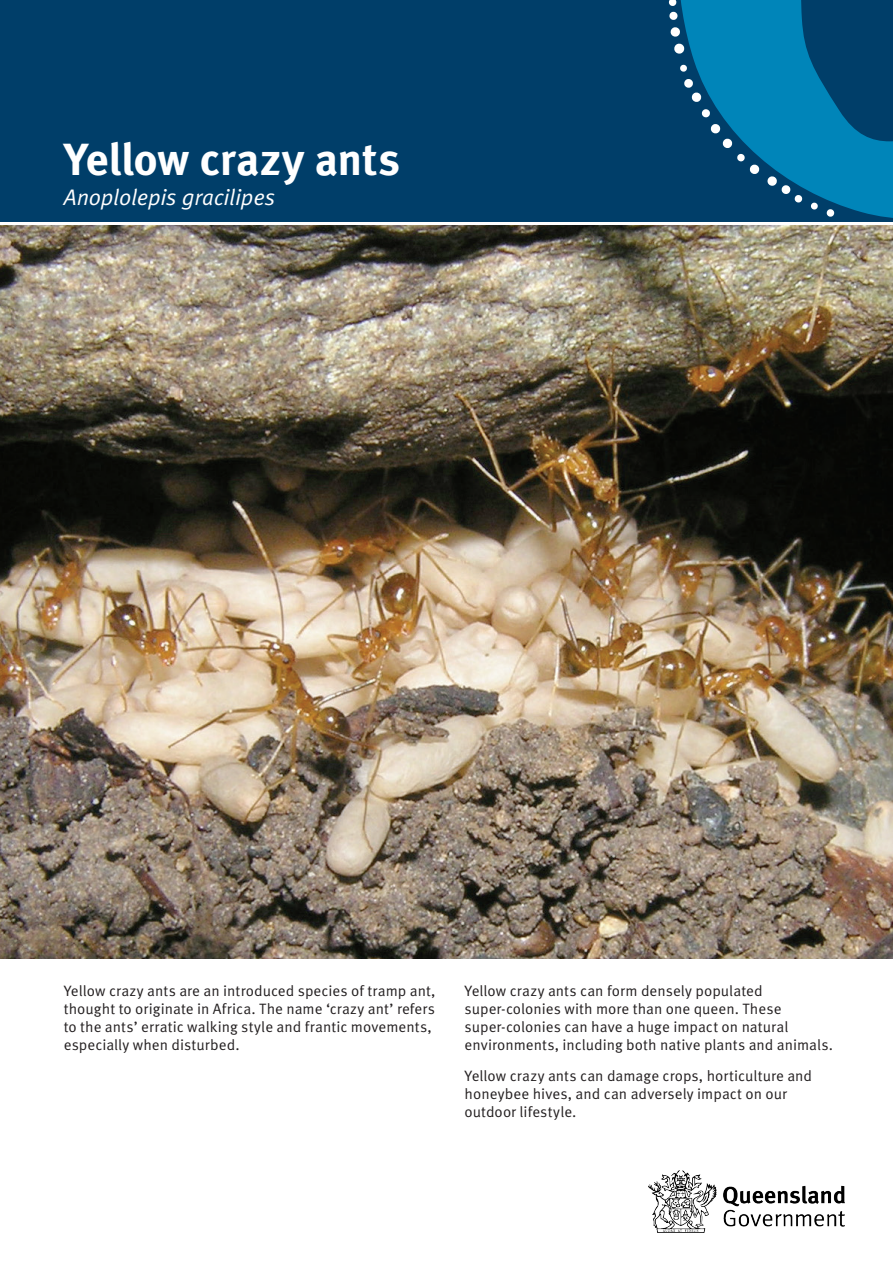
<style>
.page{position:relative;width:893px;height:1263px;background:#fff}
.page>*{position:absolute;margin:0;border:0;box-sizing:border-box;transform-origin:0 0}
.t1{font:700 45px "Meta OT";letter-spacing:-.01em;color:#fff}
.subtitle{font:italic 22.5px "Meta OT";letter-spacing:-.015em;color:#fff}
.bodycopy{font:15px/18px "Meta OT";color:#231f20}
</style>
<div class="page">
<div style="left:0;top:0;width:893px;height:222px;background:#003e69"></div>
<svg style="left:680px;top:0;width:213px;height:218px;fill:#0085b9"></svg>
<svg style="left:680px;top:64px;width:7px;height:8px"></svg>
<svg style="left:810px;top:202px;width:25px;height:15px"></svg>
<svg style="left:767px;top:176px;width:36px;height:27px"></svg>
<svg style="left:674px;top:43px;width:11px;height:11px"></svg>
<svg style="left:701px;top:109px;width:59px;height:66px"></svg>
<svg style="left:684px;top:78px;width:18px;height:25px"></svg>
<svg style="left:670px;top:27px;width:11px;height:10px"></svg>
<svg style="left:668px;top:0;width:10px;height:20px"></svg>
<img style="left:0;top:225px;width:893px;height:734px">
<img style="left:649px;top:1170px;width:195px;height:63px">
<p class="t1" style="left:64px;top:131px;width:338px">Yellow crazy ants</p>
<p class="subtitle" style="left:64px;top:184px;width:213px">Anoplolepis gracilipes</p>
<p class="bodycopy" style="left:64px;top:982px;width:373px">Yellow crazy ants are an introduced species of tramp ant, thought to originate in Africa. The name ‘crazy ant’ refers to the ants’ erratic walking style and frantic movements, especially when disturbed.</p>
<p class="bodycopy" style="left:465px;top:982px;width:370px">Yellow crazy ants can form densely populated super-colonies with more than one queen. These super-colonies can have a huge impact on natural environments, including both native plants and animals.</p>
<p class="bodycopy" style="left:465px;top:1066px;width:349px">Yellow crazy ants can damage crops, horticulture and honeybee hives, and can adversely impact on our outdoor lifestyle.</p>
</div>
